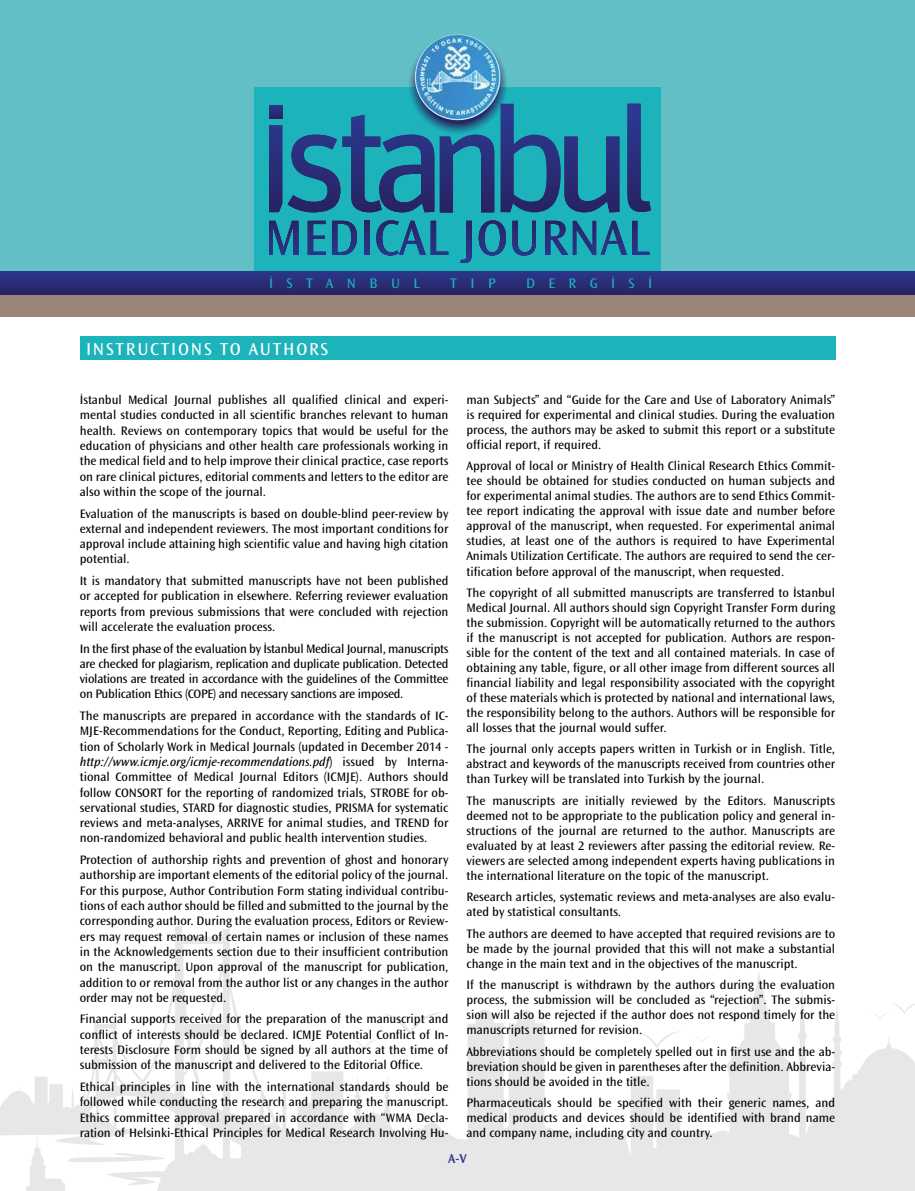
<style>
.page{position:relative;width:915px;height:1191px;background:#fff}
.page>*{position:absolute;margin:0;border:0;box-sizing:border-box;transform-origin:0 0}
.t1{font:18px "Ocean Sans TU";letter-spacing:.1em;color:#fff}
.t2{font:14.4px "Ocean Sans TU";letter-spacing:.93em;color:#1cb3bb}
.t3{font:600 13.5px "Ocean Sans TU";color:#3b3092}
.t4{font:12.75px/15.3px "Ocean Sans TU";color:#000;text-align:justify}
.s1{font-style:italic}
</style>
<div class="page">
<div style="left:0;top:0;width:914px;height:317px;background:#62bfc6"></div>
<div style="left:0;top:294px;width:914px;height:23px;background:#9b8579"></div>
<div style="left:254px;top:87px;width:406px;height:206px;background:#1cb3bb"></div>
<svg style="left:0;top:271px;width:914px;height:23px;background:#292d77"></svg>
<svg style="left:500px;top:104px;width:119px;height:108px"></svg>
<svg style="left:627px;top:104px;width:23px;height:108px"></svg>
<svg style="left:269px;top:221px;width:29px;height:34px"></svg>
<svg style="left:308px;top:221px;width:17px;height:34px"></svg>
<svg style="left:332px;top:221px;width:25px;height:34px"></svg>
<svg style="left:364px;top:221px;width:5px;height:34px"></svg>
<svg style="left:376px;top:220px;width:72px;height:35px"></svg>
<svg style="left:460px;top:221px;width:11px;height:42px"></svg>
<svg style="left:478px;top:220px;width:27px;height:35px"></svg>
<svg style="left:512px;top:221px;width:23px;height:34px"></svg>
<svg style="left:545px;top:221px;width:104px;height:34px"></svg>
<svg style="left:269px;top:105px;width:13px;height:10px"></svg>
<svg style="left:269px;top:115px;width:225px;height:98px"></svg>
<svg style="left:407px;top:34px;width:100px;height:100px"></svg>
<img style="left:414px;top:34px;width:86px;height:86px;border-radius:43px">
<svg style="left:0;top:926px;width:914px;height:265px"></svg>
<svg style="left:25px;top:1130px;width:43px;height:61px"></svg>
<div style="left:80px;top:336px;width:754px;height:24px;background:#1cb3bb"></div>
<p class="t2" style="left:269px;top:275px;width:152px">İSTANBUL</p>
<p class="t2" style="left:450px;top:275px;width:47px">TIP</p>
<p class="t2" style="left:526px;top:275px;width:128px">DERGİSİ</p>
<h1 class="t1" style="left:86px;top:338px;width:243px">INSTRUCTIONS TO AUTHORS</h1>
<p class="t4" style="left:80px;top:392px;width:370px">İstanbul Medical Journal publishes all qualified clinical and experi&shy;mental studies conducted in all scientific branches relevant to human health. Reviews on contemporary topics that would be useful for the education of physicians and other health care professionals working in the medical field and to help improve their clinical practice, case reports on rare clinical pictures, editorial comments and letters to the editor are also within the scope of the journal.</p>
<p class="t4" style="left:80px;top:505px;width:370px">Evaluation of the manuscripts is based on double-blind peer-review by external and independent reviewers. The most important conditions for approval include attaining high scientific value and having high citation potential.</p>
<p class="t4" style="left:80px;top:573px;width:370px">It is mandatory that submitted manuscripts have not been published or accepted for publication in elsewhere. Referring reviewer evaluation reports from previous submissions that were concluded with rejection will accelerate the evaluation process.</p>
<p class="t4" style="left:80px;top:640px;width:370px">In the first phase of the evaluation by İstanbul Medical Journal, manuscripts are checked for plagiarism, replication and duplicate publication. Detected violations are treated in accordance with the guidelines of the Committee on Publication Ethics (COPE) and necessary sanctions are imposed.</p>
<p class="t4" style="left:80px;top:708px;width:370px">The manuscripts are prepared in accordance with the standards of IC-MJE-Recommendations for the Conduct, Reporting, Editing and Publica&shy;tion of Scholarly Work in Medical Journals (updated in December 2014 - <span class="s1">http://www.icmje.org/icmje-recommendations.pdf</span>) issued by Interna&shy;tional Committee of Medical Journal Editors (ICMJE). Authors should follow CONSORT for the reporting of randomized trials, STROBE for ob&shy;servational studies, STARD for diagnostic studies, PRISMA for systematic reviews and meta-analyses, ARRIVE for animal studies, and TREND for non-randomized behavioral and public health intervention studies.</p>
<p class="t4" style="left:80px;top:852px;width:370px">Protection of authorship rights and prevention of ghost and honorary authorship are important elements of the editorial policy of the journal.<br>For this purpose, Author Contribution Form stating individual contribu&shy;tions of each author should be filled and submitted to the journal by the corresponding author. During the evaluation process, Editors or Review&shy;ers may request removal of certain names or inclusion of these names in the Acknowledgements section due to their insufficient contribution on the manuscript. Upon approval of the manuscript for publication, addition to or removal from the author list or any changes in the author order may not be requested.</p>
<p class="t4" style="left:80px;top:1011px;width:370px">Financial supports received for the preparation of the manuscript and conflict of interests should be declared. ICMJE Potential Conflict of In&shy;terests Disclosure Form should be signed by all authors at the time of submission of the manuscript and delivered to the Editorial Office.</p>
<p class="t4" style="left:80px;top:1079px;width:370px">Ethical principles in line with the international standards should be followed while conducting the research and preparing the manuscript.<br>Ethics committee approval prepared in accordance with “WMA Decla&shy;ration of Helsinki-Ethical Principles for Medical Research Involving Hu-</p>
<p class="t4" style="left:466px;top:392px;width:370px">man Subjects” and “Guide for the Care and Use of Laboratory Animals” is required for experimental and clinical studies. During the evaluation process, the authors may be asked to submit this report or a substitute official report, if required.</p>
<p class="t4" style="left:466px;top:458px;width:370px">Approval of local or Ministry of Health Clinical Research Ethics Commit&shy;tee should be obtained for studies conducted on human subjects and for experimental animal studies. The authors are to send Ethics Commit&shy;tee report indicating the approval with issue date and number before approval of the manuscript, when requested. For experimental animal studies, at least one of the authors is required to have Experimental Animals Utilization Certificate. The authors are required to send the cer&shy;tification before approval of the manuscript, when requested.</p>
<p class="t4" style="left:466px;top:585px;width:370px">The copyright of all submitted manuscripts are transferred to İstanbul Medical Journal. All authors should sign Copyright Transfer Form during the submission. Copyright will be automatically returned to the authors if the manuscript is not accepted for publication. Authors are respon&shy;sible for the content of the text and all contained materials. In case of obtaining any table, figure, or all other image from different sources all financial liability and legal responsibility associated with the copyright of these materials which is protected by national and international laws, the responsibility belong to the authors. Authors will be responsible for all losses that the journal would suffer.</p>
<p class="t4" style="left:466px;top:741px;width:370px">The journal only accepts papers written in Turkish or in English. Title, abstract and keywords of the manuscripts received from countries other than Turkey will be translated into Turkish by the journal.</p>
<p class="t4" style="left:466px;top:793px;width:370px">The manuscripts are initially reviewed by the Editors. Manuscripts deemed not to be appropriate to the publication policy and general in&shy;structions of the journal are returned to the author. Manuscripts are evaluated by at least 2 reviewers after passing the editorial review. Re&shy;viewers are selected among independent experts having publications in the international literature on the topic of the manuscript.</p>
<p class="t4" style="left:466px;top:889px;width:370px">Research articles, systematic reviews and meta-analyses are also evalu&shy;ated by statistical consultants.</p>
<p class="t4" style="left:466px;top:926px;width:370px">The authors are deemed to have accepted that required revisions are to be made by the journal provided that this will not make a substantial change in the main text and in the objectives of the manuscript.</p>
<p class="t4" style="left:466px;top:977px;width:370px">If the manuscript is withdrawn by the authors during the evaluation process, the submission will be concluded as “rejection”. The submis&shy;sion will also be rejected if the author does not respond timely for the manuscripts returned for revision.</p>
<p class="t4" style="left:466px;top:1043px;width:370px">Abbreviations should be completely spelled out in first use and the ab&shy;breviation should be given in parentheses after the definition. Abbrevia&shy;tions should be avoided in the title.</p>
<p class="t4" style="left:466px;top:1095px;width:370px">Pharmaceuticals should be specified with their generic names, and medical products and devices should be identified with brand name and company name, including city and country.</p>
<p class="t3" style="left:448px;top:1150px;width:20px">A-V</p>
</div>
